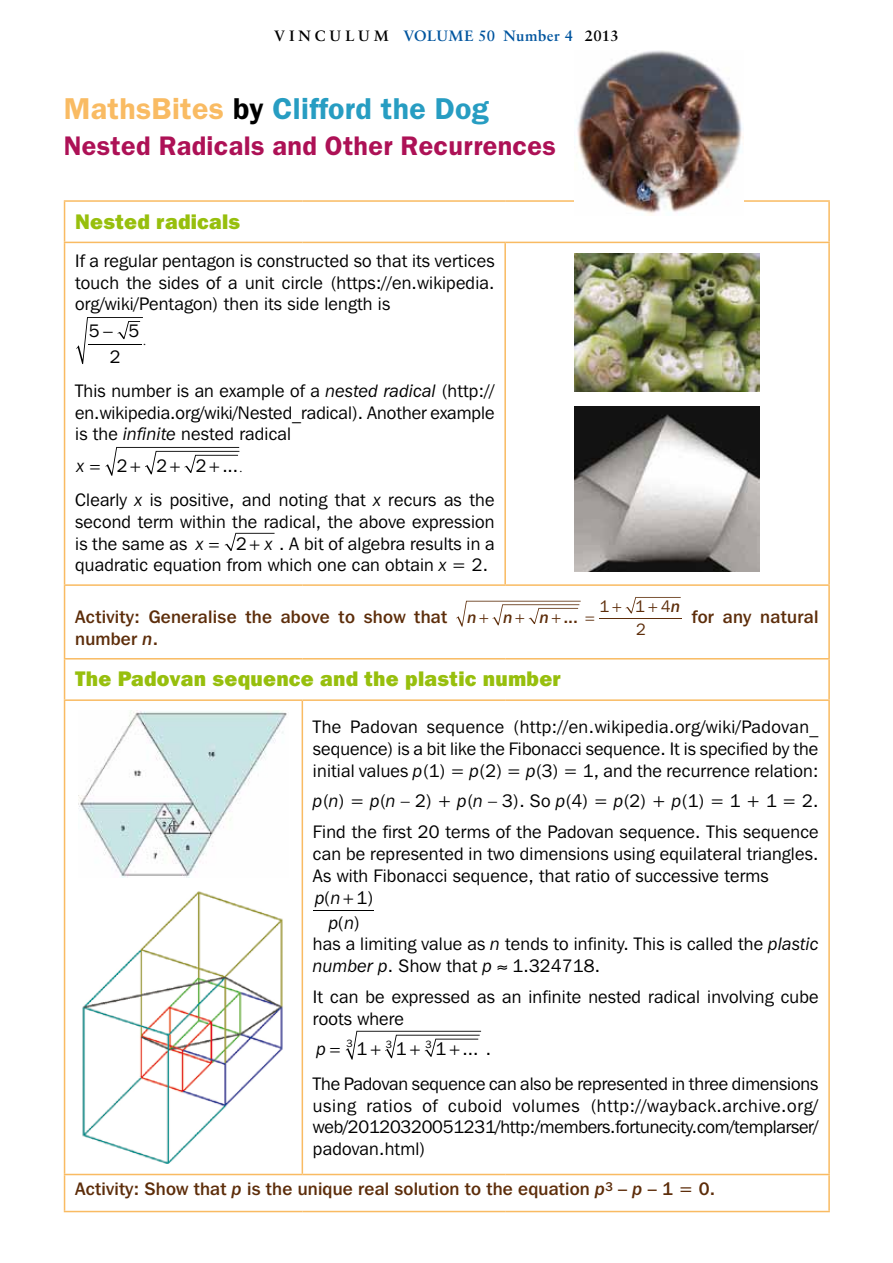
<style>
.page{position:relative;width:893px;height:1263px;background:#fff}
.page>*{position:absolute;margin:0;border:0;box-sizing:border-box;transform-origin:0 0}
.t1{font:600 30.3px "Franklin Gothic";letter-spacing:.01em;color:#279dc2}
.t2{font:600 27px "Franklin Gothic";letter-spacing:.01em;color:#ad1156}
.t3{font:800 21px "Franklin Gothic IT Cby BT";letter-spacing:.01em;color:#97bf0d}
.t4{font:18px/21.8px "Franklin Gothic IT Cby BT";letter-spacing:.01em;color:#000}
.t5{font:500 18px "Franklin Gothic IT Cby BT";letter-spacing:.01em;color:#5d2d0a}
.t6{font:italic 18px/25.3px "Franklin Gothic IT Cby BT";color:#000}
.t7{font:16.35px/23px "Franklin Gothic IT Cby BT";color:#5d2d0a}
.t8{font:500 16.35px "Franklin Gothic IT Cby BT";color:#5d2d0a}
.t9{font:16.35px "Franklin Gothic IT Cby BT Med Ital";color:#5d2d0a}
.t10{font:700 15px "Sabon";letter-spacing:.02em;color:#00559f}
.t11{font:300 13.5px "Century IT Cby BT";color:#000}
.t12{font:10.5px "Franklin Gothic IT Cby BT";color:#000}
.s1{color:#000}
.s2{color:#f9bb63}
.s3{font-style:italic}
.s4{font-family:"Century IT Cby BT";font-weight:300;font-size:13.5px}
.s5{font-family:"Franklin Gothic IT Cby BT Med Ital"}
.s6{font-family:"Franklin Gothic IT Cby BT Med Ital";font-weight:400}
</style>
<div class="page">
<hr style="left:64px;top:202px;width:1px;height:40px;background:#f9bb63">
<hr style="left:828px;top:202px;width:2px;height:40px;background:#f9bb63">
<hr style="left:64px;top:200px;width:238px;height:2px;background:#f9bb63">
<hr style="left:302px;top:200px;width:203px;height:2px;background:#f9bb63">
<hr style="left:505px;top:200px;width:325px;height:2px;background:#f9bb63">
<hr style="left:64px;top:586px;width:1px;height:72px;background:#f9bb63">
<hr style="left:828px;top:586px;width:2px;height:72px;background:#f9bb63">
<hr style="left:64px;top:658px;width:238px;height:1px;background:#f9bb63">
<hr style="left:302px;top:658px;width:203px;height:1px;background:#f9bb63">
<hr style="left:505px;top:658px;width:325px;height:1px;background:#f9bb63">
<hr style="left:64px;top:659px;width:1px;height:40px;background:#f9bb63">
<hr style="left:828px;top:659px;width:2px;height:40px;background:#f9bb63">
<hr style="left:64px;top:699px;width:238px;height:2px;background:#f9bb63">
<hr style="left:64px;top:701px;width:1px;height:473px;background:#f9bb63">
<hr style="left:64px;top:1174px;width:238px;height:1px;background:#f9bb63">
<hr style="left:64px;top:1175px;width:1px;height:36px;background:#f9bb63">
<hr style="left:828px;top:1175px;width:2px;height:36px;background:#f9bb63">
<hr style="left:64px;top:1211px;width:238px;height:1px;background:#f9bb63">
<hr style="left:302px;top:1211px;width:203px;height:1px;background:#f9bb63">
<hr style="left:505px;top:1211px;width:325px;height:1px;background:#f9bb63">
<hr style="left:302px;top:699px;width:203px;height:2px;background:#f9bb63">
<hr style="left:302px;top:701px;width:1px;height:473px;background:#f9bb63">
<hr style="left:505px;top:699px;width:325px;height:2px;background:#f9bb63">
<hr style="left:828px;top:701px;width:2px;height:473px;background:#f9bb63">
<hr style="left:302px;top:1174px;width:203px;height:1px;background:#f9bb63">
<hr style="left:505px;top:1174px;width:325px;height:1px;background:#f9bb63">
<hr style="left:64px;top:242px;width:238px;height:1px;background:#f9bb63">
<hr style="left:64px;top:243px;width:1px;height:341px;background:#f9bb63">
<hr style="left:302px;top:242px;width:203px;height:1px;background:#f9bb63">
<hr style="left:64px;top:584px;width:238px;height:2px;background:#f9bb63">
<hr style="left:302px;top:584px;width:203px;height:2px;background:#f9bb63">
<hr style="left:505px;top:242px;width:325px;height:1px;background:#f9bb63">
<hr style="left:504px;top:243px;width:2px;height:341px;background:#f9bb63">
<hr style="left:828px;top:243px;width:2px;height:341px;background:#f9bb63">
<hr style="left:505px;top:584px;width:325px;height:2px;background:#f9bb63">
<svg style="left:76px;top:317px;width:67px;height:47px"></svg>
<img style="left:575px;top:253px;width:184px;height:138px">
<img style="left:575px;top:407px;width:184px;height:164px">
<hr style="left:599px;top:618px;width:83px;height:1px;background:#5d2d0a">
<img style="left:79px;top:711px;width:208px;height:166px">
<img style="left:82px;top:891px;width:201px;height:273px">
<hr style="left:313px;top:910px;width:61px;height:1px;background:#000">
<img style="left:574px;top:51px;width:169px;height:165px">
<svg style="left:105px;top:447px;width:134px;height:29px"></svg>
<svg style="left:225px;top:533px;width:50px;height:18px"></svg>
<svg style="left:456px;top:601px;width:125px;height:26px"></svg>
<svg style="left:625px;top:597px;width:56px;height:16px"></svg>
<svg style="left:346px;top:1031px;width:135px;height:28px"></svg>
<p class="t10" style="left:274px;top:27px;width:346px"><span class="s1">V I N C U L U M</span> VOLUME 50 Number 4 <span class="s1">2013</span></p>
<h1 class="t1" style="left:64px;top:90px;width:427px"><span class="s2">MathsBites</span> <span class="s1">by</span> Clifford the Dog</h1>
<h2 class="t2" style="left:64px;top:130px;width:494px">Nested Radicals and Other Recurrences</h2>
<p class="t3" style="left:75px;top:208px;width:167px">Nested radicals</p>
<p class="t4" style="left:75px;top:249px;width:421px;text-align:justify">If a regular pentagon is constructed so that its vertices touch the sides of a unit circle (https://en.wikipedia. org/wiki/Pentagon) then its side length is</p>
<p class="t4" style="left:89px;top:320px;width:26px">5−</p>
<p class="t4" style="left:129px;top:320px;width:12px">5</p>
<p class="t4" style="left:110px;top:345px;width:12px">2</p>
<p class="t11" style="left:143px;top:332px;width:5px">.</p>
<p class="t4" style="left:75px;top:379px;width:421px;text-align:justify">This number is an example of a <span class="s3">nested radical</span> (http:// en.wikipedia.org/wiki/Nested_radical). Another example is the <span class="s3">infinite</span> nested radical</p>
<p class="t6" style="left:77px;top:452px;width:9px">x</p>
<p class="t4" style="left:117px;top:454px;width:12px">2</p>
<p class="t4" style="left:156px;top:454px;width:12px">2</p>
<p class="t4" style="left:75px;top:448px;width:421px;line-height:34.5px;text-indent:121px">2 ...<span class="s4">.<br></span>Clearly <span class="s3">x</span> is positive, and noting that <span class="s3">x</span> recurs as the</p>
<p class="t4" style="left:75px;top:510px;width:421px">second term within the radical, the above expression is the same as <span class="s3">x</span></p>
<p class="t4" style="left:75px;top:532px;width:415px;text-indent:161px">2<br>quadratic equation from which one can obtain <span class="s3">x</span> = 2.</p>
<p class="t5" style="left:75px;top:606px;width:374px">Activity: Generalise the above to show that</p>
<p class="t8" style="left:563px;top:607px;width:16px">...</p>
<p class="t4" style="left:265px;top:532px;width:231px"><span class="s3">x</span> . A bit of algebra results in a</p>
<p class="t7" style="left:599px;top:595px;width:11px">1</p>
<p class="t7" style="left:635px;top:595px;width:47px">1 4<span class="s5">n<br></span>2</p>
<p class="t9" style="left:467px;top:607px;width:11px">n</p>
<p class="t9" style="left:504px;top:607px;width:11px">n</p>
<p class="t9" style="left:540px;top:607px;width:11px">n</p>
<p class="t5" style="left:692px;top:606px;width:128px">for any natural</p>
<p class="t5" style="left:75px;top:627px;width:85px">number <span class="s6">n</span>.</p>
<p class="t3" style="left:75px;top:665px;width:487px">The Padovan sequence and the plastic number</p>
<p class="t4" style="left:313px;top:716px;width:507px;text-align:justify">The Padovan sequence (http://en.wikipedia.org/wiki/Padovan_ sequence) is a bit like the Fibonacci sequence. It is specified by the initial values <span class="s3">p</span>(1) = <span class="s3">p</span>(2) = <span class="s3">p</span>(3) = 1, and the recurrence relation:</p>
<p class="t4" style="left:313px;top:785px;width:507px;line-height:30.8px"><span class="s3">p</span>(<span class="s3">n</span>) = <span class="s3">p</span>(<span class="s3">n</span> – 2) + <span class="s3">p</span>(<span class="s3">n</span> – 3). So <span class="s3">p</span>(4) = <span class="s3">p</span>(2) + <span class="s3">p</span>(1) = 1 + 1 = 2.<br>Find the first 20 terms of the Padovan sequence. This sequence</p>
<p class="t4" style="left:313px;top:842px;width:507px">can be represented in two dimensions using equilateral triangles.<br>As with Fibonacci sequence, that ratio of successive terms</p>
<p class="t6" style="left:329px;top:884px;width:27px;text-indent:-14px">p n p n</p>
<p class="t4" style="left:324px;top:886px;width:7px">(</p>
<p class="t4" style="left:337px;top:884px;width:38px;line-height:25.3px;text-indent:19px">1) ( )</p>
<p class="t4" style="left:313px;top:933px;width:507px">has a limiting value as <span class="s3">n</span> tends to infinity. This is called the <span class="s3">plastic number p</span>. Show that <span class="s3">p</span> 1.324718.</p>
<p class="t4" style="left:313px;top:985px;width:507px">It can be expressed as an infinite nested radical involving cube roots where</p>
<p class="t6" style="left:316px;top:1036px;width:11px">p</p>
<p class="t4" style="left:356px;top:1038px;width:12px">1</p>
<p class="t4" style="left:396px;top:1038px;width:12px">1</p>
<p class="t4" style="left:435px;top:1038px;width:57px">1 ... .</p>
<p class="t12" style="left:346px;top:1037px;width:8px">3</p>
<p class="t12" style="left:386px;top:1037px;width:8px">3</p>
<p class="t12" style="left:425px;top:1038px;width:8px">3</p>
<p class="t4" style="left:313px;top:1072px;width:507px;text-align:justify">The Padovan sequence can also be represented in three dimensions using ratios of cuboid volumes (http://wayback.archive.org/ web/20120320051231/http:/members.fortunecity.com/templarser/ padovan.html)</p>
<p class="t5" style="left:75px;top:1178px;width:642px">Activity: Show that <span class="s6">p</span> is the unique real solution to the equation <span class="s6">p</span><sup>3</sup> – <span class="s6">p</span> – 1 = 0.</p>
</div>
